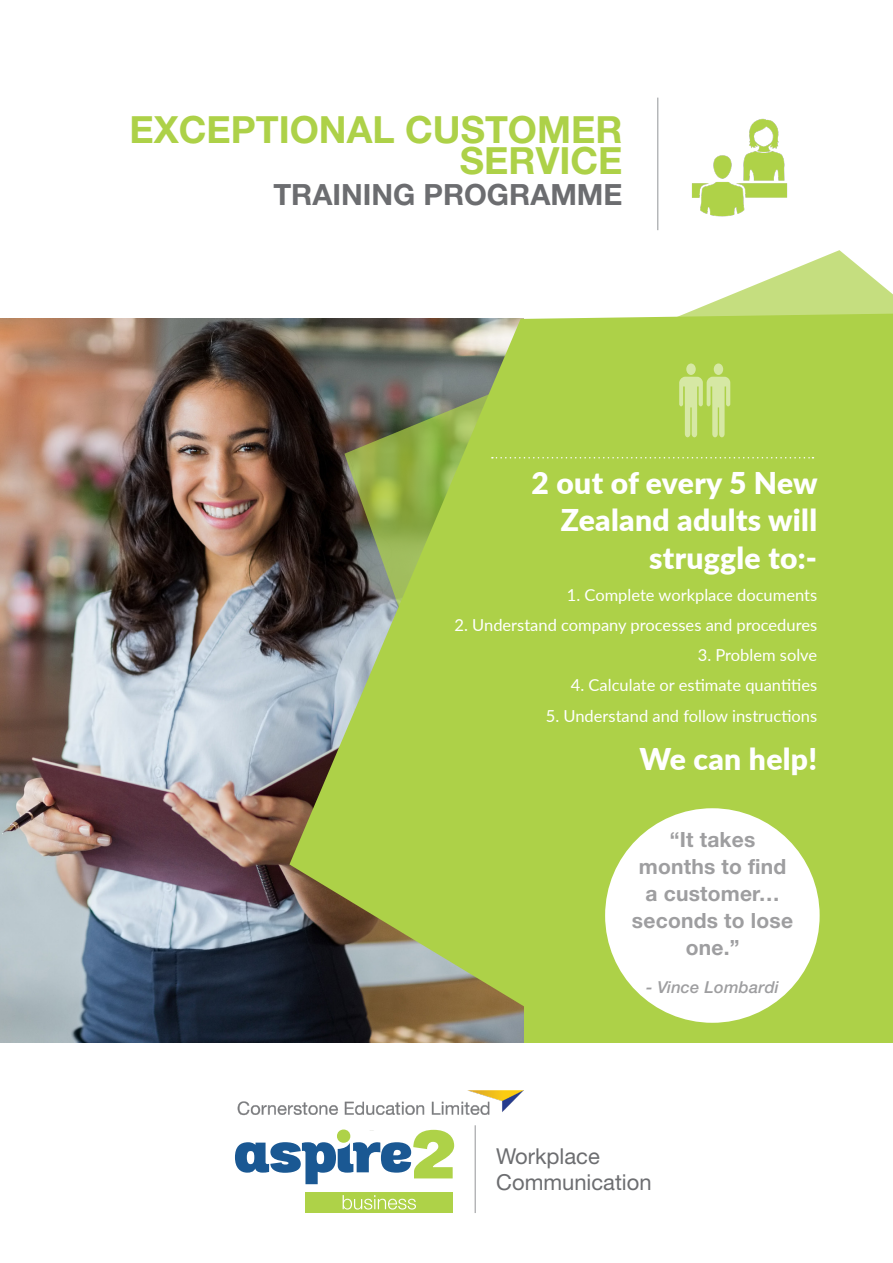
<style>
.page{position:relative;width:893px;height:1263px;background:#fff}
.page>*{position:absolute;margin:0;border:0;box-sizing:border-box;transform-origin:0 0}
.t1{font:700 37.5px/31px "Helvetica Neue LT Pro";color:#add148;text-align:right}
.t2{font:900 30px/37.5px "Lato";letter-spacing:.01em;color:#fff;text-align:right}
.t3{font:700 29.25px "Helvetica Neue LT Pro";color:#6c6d70}
.t4{font:21.9px "Helvetica Neue LT Pro";color:#6c6d70}
.t5{font:700 21px/27px "Helvetica Neue LT Pro";letter-spacing:.01em;color:#9e9ea0;text-align:center}
.t6{font:16.5px "Lato";color:#fff}
.t7{font:italic 500 16.5px "Helvetica Neue LT Pro";letter-spacing:.01em;color:#9e9ea0}
</style>
<div class="page">
<img style="left:0;top:319px;width:289px;height:724px">
<svg style="left:289px;top:318px;width:55px;height:725px;background:#505042"></svg>
<svg style="left:344px;top:250px;width:549px;height:793px;background:#adca5a"></svg>
<div style="left:305px;top:1193px;width:148px;height:20px;background:#aed248"></div>
<svg style="left:235px;top:1130px;width:219px;height:54px"></svg>
<svg style="left:343px;top:1195px;width:73px;height:14px"></svg>
<hr style="left:475px;top:1125px;width:1px;height:88px;background:#939598">
<hr style="left:657px;top:98px;width:1px;height:132px;background:#939598">
<div style="left:686px;top:363px;width:10px;height:12px;background:#d6e8a4;border-radius:50%"></div>
<div style="left:714px;top:363px;width:9px;height:12px;background:#d6e8a4;border-radius:50%"></div>
<div style="left:741px;top:363px;width:10px;height:12px;background:#add148;border-radius:50%"></div>
<div style="left:769px;top:363px;width:9px;height:12px;background:#add148;border-radius:50%"></div>
<svg style="left:679px;top:377px;width:106px;height:60px;background:#b9d763"></svg>
<div style="left:799px;top:363px;width:9px;height:12px;background:#add148;border-radius:50%"></div>
<svg style="left:791px;top:377px;width:24px;height:60px"></svg>
<img style="left:237px;top:1090px;width:286px;height:40px">
<img style="left:692px;top:118px;width:96px;height:99px">
<svg style="left:492px;top:457px;width:321px;height:1px"></svg>
<div style="left:605px;top:808px;width:215px;height:215px;background:#fff;border-radius:50%"></div>
<p class="t1" style="left:129px;top:113px;width:495px">EXCEPTIONAL CUSTOMER<br>SERVICE</p>
<p class="t3" style="left:273px;top:177px;width:351px">TRAINING PROGRAMME</p>
<p class="t2" style="left:532px;top:463px;width:288px">2 out of every 5 New<br>Zealand adults will struggle to:-</p>
<p class="t6" style="left:567px;top:583px;width:252px">1. Complete workplace documents</p>
<p class="t6" style="left:455px;top:613px;width:364px">2. Understand company processes and procedures</p>
<p class="t6" style="left:698px;top:643px;width:121px">3. Problem solve</p>
<p class="t6" style="left:571px;top:674px;width:248px">4. Calculate or estimate quantities</p>
<p class="t6" style="left:546px;top:704px;width:273px">5. Understand and follow instructions</p>
<p class="t2" style="left:640px;top:739px;width:179px">We can help!</p>
<p class="t5" style="left:632px;top:826px;width:163px">“It takes months to find a customer… seconds to lose one.”</p>
<p class="t7" style="left:646px;top:977px;width:134px">- Vince Lombardi</p>
<p class="t4" style="left:496px;top:1142px;width:105px">Workplace</p>
<p class="t4" style="left:496px;top:1169px;width:157px">Communication</p>
</div>
